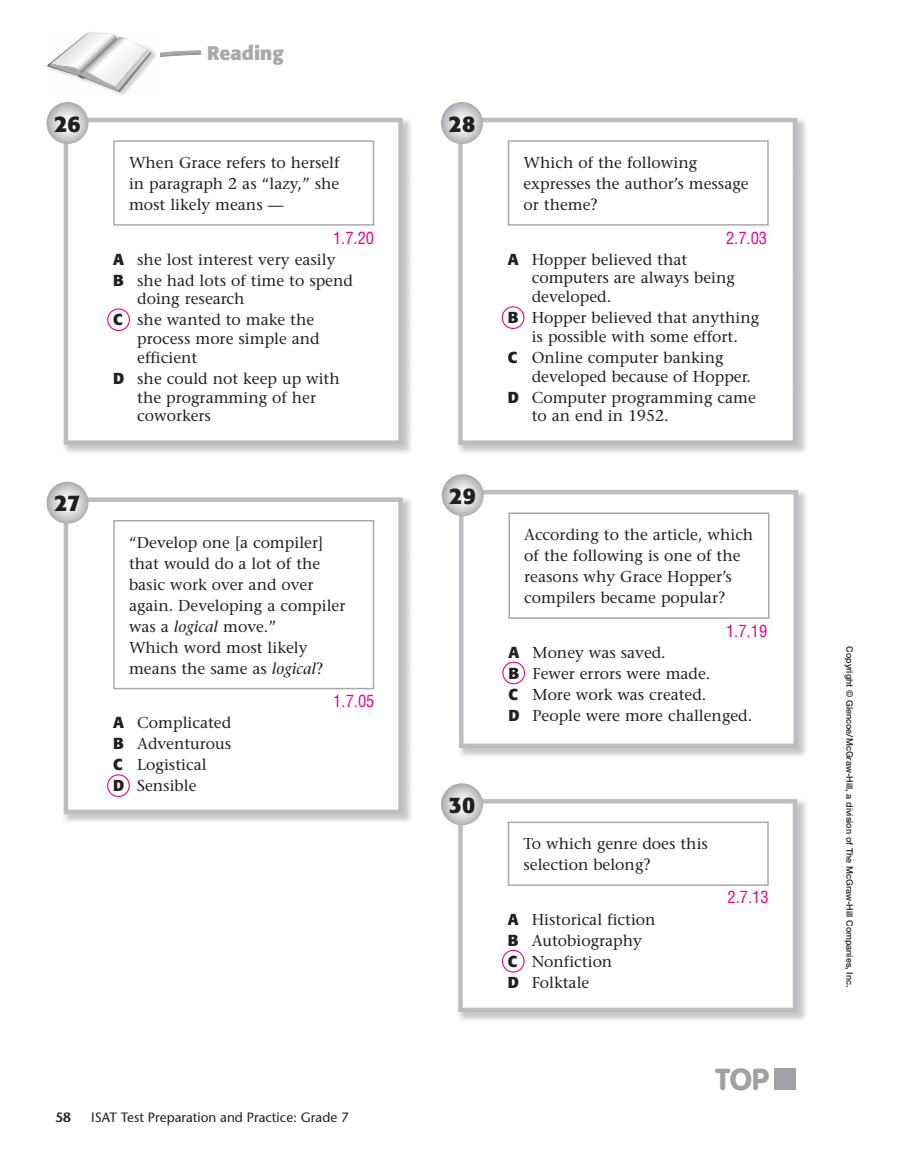
<style>
.page{position:relative;width:918px;height:1175px;background:#fff}
.page>*{position:absolute;margin:0;border:0;box-sizing:border-box;transform-origin:0 0}
.t1{font:700 22.5px "Formata";color:#231f20}
.t2{font:700 19.5px "Formata";color:#a8a9ad}
.t3{font:condensed 16.5px "Helvetica";color:#ed028c}
.t4{font:15.75px/21px "Stone Serif";color:#231f20}
.t5{font:13.5px "Stone Sans";color:#231f20}
.t6{font:600 13.5px "Stone Sans";color:#231f20}
.t7{font:500 9px "Helvetica Neue";color:#231f20}
.s1{font-family:"Formata";font-weight:700}
.s2{font-style:italic}
</style>
<div class="page">
<img style="left:113px;top:49px;width:44px;height:46px">
<svg style="left:47px;top:32px;width:104px;height:60px"></svg>
<svg style="left:160px;top:50px;width:40px;height:8px"></svg>
<div style="left:774px;top:1068px;width:22px;height:22px;background:#a0a1a5"></div>
<img style="left:63px;top:116px;width:348px;height:337px">
<div style="left:66px;top:120px;width:334px;height:322px;background:#fff"></div>
<hr style="left:113px;top:140px;width:261px;height:2px;background:#a8a9ad">
<hr style="left:113px;top:142px;width:2px;height:82px;background:#a8a9ad">
<hr style="left:373px;top:142px;width:1px;height:82px;background:#a8a9ad">
<hr style="left:113px;top:224px;width:261px;height:2px;background:#a8a9ad">
<div style="left:64px;top:118px;width:339px;height:327px;border:4px solid #bcbdc0"></div>
<svg style="left:46px;top:102px;width:42px;height:42px"></svg>
<svg style="left:46px;top:482px;width:42px;height:42px"></svg>
<img style="left:482px;top:117px;width:324px;height:336px">
<div style="left:460px;top:120px;width:335px;height:322px;background:#fff"></div>
<hr style="left:508px;top:140px;width:261px;height:2px;background:#a8a9ad">
<hr style="left:508px;top:142px;width:1px;height:82px;background:#a8a9ad">
<hr style="left:767px;top:142px;width:2px;height:82px;background:#a8a9ad">
<hr style="left:508px;top:224px;width:261px;height:2px;background:#a8a9ad">
<div style="left:458px;top:118px;width:339px;height:327px;border:4px solid #bcbdc0"></div>
<svg style="left:441px;top:102px;width:42px;height:42px"></svg>
<img style="left:526px;top:491px;width:280px;height:265px">
<div style="left:461px;top:492px;width:335px;height:254px;background:#fff"></div>
<hr style="left:508px;top:512px;width:262px;height:2px;background:#a8a9ad">
<hr style="left:768px;top:514px;width:2px;height:103px;background:#a8a9ad">
<hr style="left:508px;top:617px;width:262px;height:2px;background:#a8a9ad">
<div style="left:459px;top:490px;width:339px;height:258px;border:4px solid #bcbdc0"></div>
<img style="left:458px;top:799px;width:348px;height:221px">
<div style="left:460px;top:801px;width:335px;height:209px;background:#fff"></div>
<hr style="left:508px;top:821px;width:261px;height:2px;background:#a8a9ad">
<hr style="left:767px;top:823px;width:2px;height:61px;background:#a8a9ad">
<hr style="left:508px;top:884px;width:261px;height:2px;background:#a8a9ad">
<div style="left:458px;top:799px;width:339px;height:213px;border:4px solid #bcbdc0"></div>
<svg style="left:107px;top:306px;width:419px;height:667px"></svg>
<h1 class="t1" style="left:54px;top:114px;width:28px">26</h1>
<h1 class="t1" style="left:55px;top:493px;width:27px">27</h1>
<p class="t2" style="left:207px;top:45px;width:78px">Reading</p>
<p class="t4" style="left:129px;top:153px;width:212px;text-align:justify">When Grace refers to herself in paragraph 2 as “lazy,” she most likely means —</p>
<p class="t4" style="left:113px;top:250px;width:241px"><span class="s1">A</span> she lost interest very easily<br><span class="s1">B</span> she had lots of time to spend</p>
<p class="t4" style="left:113px;top:290px;width:203px;text-indent:24px">doing research<br><span class="s1">C</span> she wanted to make the</p>
<p class="t4" style="left:137px;top:331px;width:184px;line-height:18.8px">process more simple and efficient</p>
<p class="t4" style="left:137px;top:371px;width:204px;line-height:18.8px;text-indent:-24px"><span class="s1">D</span> she could not keep up with the programming of her coworkers</p>
<p class="t3" style="left:333px;top:232px;width:43px">1.7.20</p>
<p class="t4" style="left:129px;top:533px;width:218px">“Develop one [a compiler] that would do a lot of the basic work over and over again. Developing a compiler was a <span class="s2">logical</span> move.”<br>Which word most likely means the same as <span class="s2">logical</span>?</p>
<p class="t4" style="left:113px;top:714px;width:120px"><span class="s1">A</span> Complicated<br><span class="s1">B</span> Adventurous<br><span class="s1">C</span> Logistical<br><span class="s1">D</span> Sensible</p>
<p class="t3" style="left:333px;top:694px;width:43px">1.7.05</p>
<p class="t6" style="left:56px;top:1112px;width:17px">58</p>
<p class="t5" style="left:91px;top:1112px;width:259px">ISAT Test Preparation and Practice: Grade 7</p>
<h1 class="t1" style="left:449px;top:114px;width:28px">28</h1>
<h1 class="t1" style="left:450px;top:486px;width:28px">29</h1>
<h1 class="t1" style="left:449px;top:795px;width:28px">30</h1>
<p class="t4" style="left:524px;top:153px;width:227px">Which of the following expresses the author’s message or theme?</p>
<p class="t3" style="left:726px;top:232px;width:43px">2.7.03</p>
<p class="t4" style="left:532px;top:251px;width:205px;line-height:18.8px;text-indent:-24px"><span class="s1">A</span> Hopper believed that computers are always being developed.</p>
<p class="t4" style="left:508px;top:310px;width:253px;line-height:18.8px;text-align:center"><span class="s1">B</span> Hopper believed that anything is possible with some effort.</p>
<p class="t4" style="left:532px;top:350px;width:221px;line-height:18.8px;text-indent:-24px"><span class="s1">C</span> Online computer banking developed because of Hopper.</p>
<p class="t4" style="left:532px;top:389px;width:226px;line-height:18.8px;text-indent:-24px"><span class="s1">D</span> Computer programming came to an end in 1952.</p>
<p class="t4" style="left:524px;top:525px;width:231px">According to the article, which of the following is one of the reasons why Grace Hopper’s compilers became popular?</p>
<p class="t4" style="left:508px;top:643px;width:245px"><span class="s1">A</span> Money was saved.<br><span class="s1">B</span> Fewer errors were made.<br><span class="s1">C</span> More work was created.<br><span class="s1">D</span> People were more challenged.</p>
<p class="t3" style="left:726px;top:625px;width:43px">1.7.19</p>
<p class="t4" style="left:524px;top:834px;width:186px">To which genre does this selection belong?</p>
<p class="t4" style="left:508px;top:910px;width:149px"><span class="s1">A</span> Historical fiction<br><span class="s1">B</span> Autobiography<br><span class="s1">C</span> Nonfiction<br><span class="s1">D</span> Folktale</p>
<p class="t3" style="left:728px;top:890px;width:43px">2.7.13</p>
<p class="t7" style="left:853px;top:646px;width:343px;rotate:90deg">Copyright © Glencoe/McGraw-Hill, a division of The McGraw-Hill Companies, Inc.</p>
</div>
